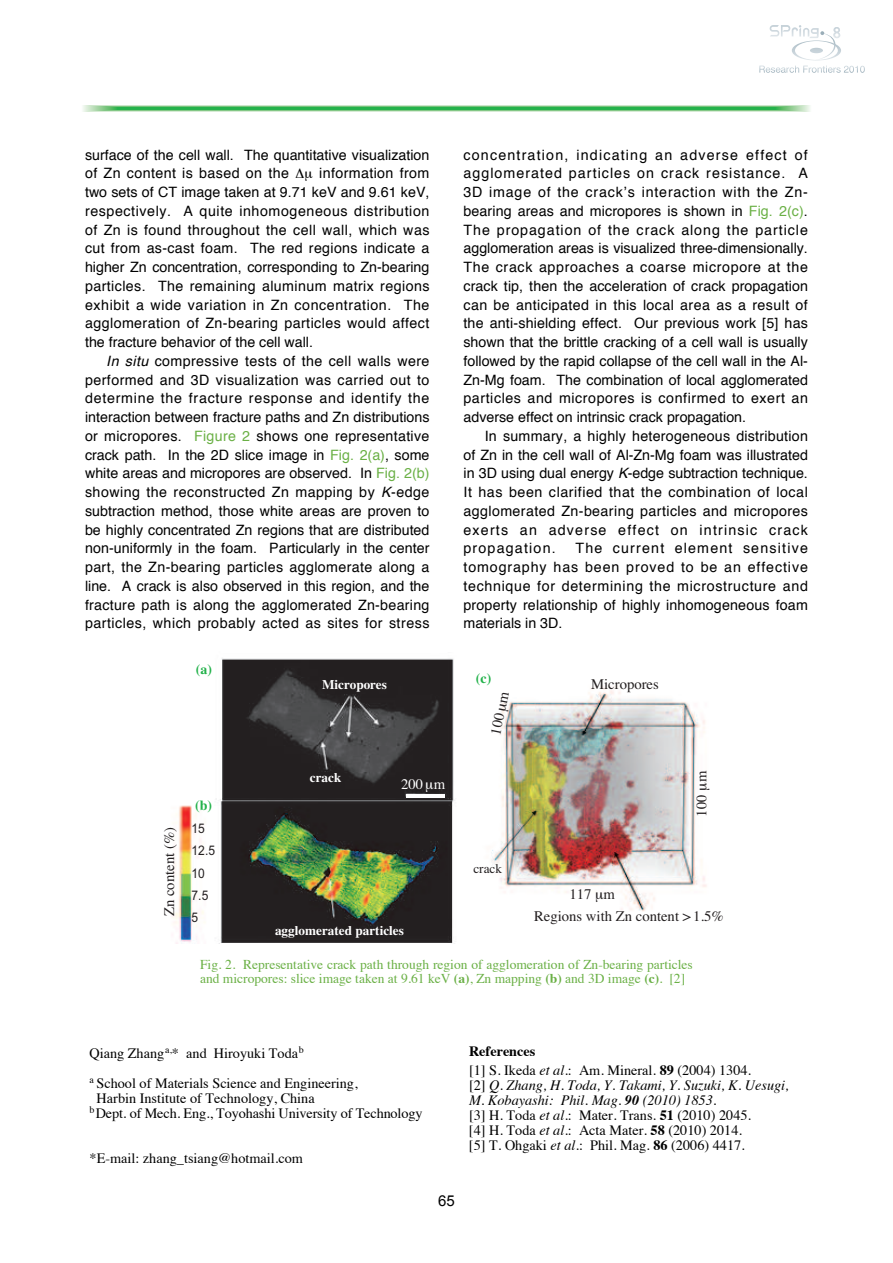
<style>
.page{position:relative;width:893px;height:1263px;background:#fff}
.page>*{position:absolute;margin:0;border:0;box-sizing:border-box;transform-origin:0 0}
.t1{font:15px "Arial";color:#000}
.t2{font:14.7px "Times";color:#231f20}
.t3{font:14.7px "Times";color:#fff}
.t4{font:14.25px/18.8px "Helvetica";letter-spacing:.01em;color:#000;text-align:justify}
.t5{font:14.25px/15px "Times";color:#000}
.t6{font:700 13.95px "Times";color:#23b24b}
.t7{font:13.5px/13.5px "Times";color:#6ab045}
.t8{font:700 13.2px "Times";color:#fff}
.t9{font:13.2px/22.4px "Arial Narrow";color:#231f20;scale:1.11 1}
.t10{font:13.2px "Times";color:#231f20}
.s1{font-style:italic}
.s2{color:#6ab045}
.s3{font-weight:700}
.s4{font-weight:700;font-style:italic}
</style>
<div class="page">
<svg style="left:83px;top:105px;width:727px;height:6px"></svg>
<div style="left:96px;top:106px;width:700px;height:5px;background:#a1d3a1"></div>
<svg style="left:99px;top:106px;width:695px;height:4px"></svg>
<hr style="left:113px;top:107px;width:667px;height:3px;background:#4fba5e">
<hr style="left:113px;top:107px;width:667px;height:2px;background:#4bb95b">
<hr style="left:114px;top:107px;width:665px;height:2px;background:#43b758">
<hr style="left:115px;top:107px;width:663px;height:2px;background:#3cb655">
<hr style="left:116px;top:108px;width:661px;height:1px;background:#33b451">
<hr style="left:117px;top:108px;width:659px;height:1px;background:#29b34d">
<hr style="left:118px;top:108px;width:657px;height:1px;background:#23b24b">
<svg style="left:759px;top:25px;width:106px;height:48px"></svg>
<img style="left:172px;top:658px;width:535px;height:286px">
<hr style="left:406px;top:794px;width:38px;height:3px;background:#fff">
<svg style="left:499px;top:702px;width:11px;height:9px"></svg>
<svg style="left:700px;top:783px;width:7px;height:7px"></svg>
<svg style="left:596px;top:892px;width:7px;height:10px"></svg>
<svg style="left:426px;top:782px;width:7px;height:10px"></svg>
<p class="t4" style="left:85px;top:146px;width:346px">surface of the cell wall. The quantitative visualization of Zn content is based on the</p>
<p class="t4" style="left:85px;top:165px;width:346px;text-indent:234px">information from two sets of CT image taken at 9.71 keV and 9.61 keV, respectively. A quite inhomogeneous distribution of Zn is found throughout the cell wall, which was cut from as-cast foam. The red regions indicate a higher Zn concentration, corresponding to Zn-bearing particles. The remaining aluminum matrix regions exhibit a wide variation in Zn concentration. The agglomeration of Zn-bearing particles would affect the fracture behavior of the cell wall.</p>
<p class="t4" style="left:85px;top:353px;width:346px;text-indent:21px"><span class="s1">In situ</span> compressive tests of the cell walls were performed and 3D visualization was carried out to determine the fracture response and identify the interaction between fracture paths and Zn distributions or micropores. <span class="s2">Figure 2</span> shows one representative crack path. In the 2D slice image in <span class="s2">Fig. 2(a)</span>, some white areas and micropores are observed. In <span class="s2">Fig. 2(b) </span>showing the reconstructed Zn mapping by <span class="s1">K</span>-edge subtraction method, those white areas are proven to be highly concentrated Zn regions that are distributed non-uniformly in the foam. Particularly in the center part, the Zn-bearing particles agglomerate along a line. A crack is also observed in this region, and the fracture path is along the agglomerated Zn-bearing particles, which probably acted as sites for stress</p>
<p class="t6" style="left:196px;top:656px;width:18px">(a)</p>
<p class="t2" style="left:156px;top:916px;width:90px;rotate:-90deg">Zn content (%)</p>
<p class="t6" style="left:195px;top:792px;width:19px">(b)</p>
<p class="t9" style="left:192px;top:817px;width:14px">15</p>
<p class="t9" style="left:192px;top:839px;width:23px">12.5<br>10</p>
<p class="t9" style="left:192px;top:884px;width:17px">7.5</p>
<p class="t9" style="left:192px;top:906px;width:8px">5</p>
<p class="t8" style="left:322px;top:671px;width:66px">Micropores</p>
<p class="t8" style="left:310px;top:765px;width:33px">crack</p>
<p class="t3" style="left:401px;top:770px;width:46px">200 m</p>
<p class="t8" style="left:275px;top:918px;width:130px">agglomerated particles</p>
<p class="t4" style="left:463px;top:146px;width:346px">concentration, indicating an adverse effect of agglomerated particles on crack resistance. A 3D image of the crack’s interaction with the Zn&shy;bearing areas and micropores is shown in <span class="s2">Fig. 2(c)</span>.<br>The propagation of the crack along the particle agglomeration areas is visualized three-dimensionally.<br>The crack approaches a coarse micropore at the crack tip, then the acceleration of crack propagation can be anticipated in this local area as a result of the anti-shielding effect. Our previous work [5] has shown that the brittle cracking of a cell wall is usually followed by the rapid collapse of the cell wall in the Al-Zn-Mg foam. The combination of local agglomerated particles and micropores is confirmed to exert an adverse effect on intrinsic crack propagation.</p>
<p class="t4" style="left:463px;top:428px;width:346px;text-indent:21px">In summary, a highly heterogeneous distribution of Zn in the cell wall of Al-Zn-Mg foam was illustrated in 3D using dual energy <span class="s1">K</span>-edge subtraction technique.<br>It has been clarified that the combination of local agglomerated Zn-bearing particles and micropores exerts an adverse effect on intrinsic crack propagation.</p>
<p class="t4" style="left:463px;top:540px;width:346px;text-indent:112px">The current element sensitive tomography has been proved to be an effective technique for determining the microstructure and property relationship of highly inhomogeneous foam materials in 3D.</p>
<p class="t6" style="left:476px;top:665px;width:17px">(c)</p>
<p class="t2" style="left:482px;top:732px;width:46px;rotate:-78deg">100 m</p>
<p class="t10" style="left:473px;top:856px;width:30px">crack</p>
<p class="t2" style="left:591px;top:670px;width:69px">Micropores</p>
<p class="t2" style="left:569px;top:880px;width:47px">117 m</p>
<p class="t2" style="left:688px;top:817px;width:47px;rotate:-90deg">100 m</p>
<p class="t2" style="left:534px;top:902px;width:191px">Regions with Zn content &gt; 1.5%</p>
<p class="t7" style="left:200px;top:959px;width:494px">Fig. 2. Representative crack path through region of agglomeration of Zn-bearing particles and micropores: slice image taken at 9.61 keV <span class="s3">(a)</span>, Zn mapping <span class="s3">(b)</span> and 3D image <span class="s3">(c)</span>. [2]</p>
<p class="t5" style="left:90px;top:1039px;width:270px;line-height:30px">Qiang Zhang<sup>a,</sup>* and Hiroyuki Toda<sup>b<br>a</sup> School of Materials Science and Engineering,</p>
<p class="t5" style="left:90px;top:1091px;width:334px;text-indent:7px">Harbin Institute of Technology, China<br><sup>b</sup>Dept. of Mech. Eng., Toyohashi University of Technology</p>
<p class="t5" style="left:90px;top:1151px;width:215px">*E-mail: zhang_tsiang@hotmail.com</p>
<p class="t5" style="left:469px;top:1042px;width:284px;line-height:19.5px"><span class="s3">References<br></span>[1] S. Ikeda <span class="s1">et al.</span>: Am. Mineral. <span class="s3">89</span> (2004) 1304.</p>
<p class="t5" style="left:469px;top:1079px;width:321px">[2] <span class="s1">Q. Zhang, H. Toda, Y. Takami, Y. Suzuki, K. Uesugi, M. Kobayashi: Phil. Mag.</span> <span class="s4">90</span> <span class="s1">(2010) 1853.<br></span>[3] H. Toda <span class="s1">et al.</span>: Mater. Trans. <span class="s3">51</span> (2010) 2045.<br>[4] H. Toda <span class="s1">et al.</span>: Acta Mater. <span class="s3">58</span> (2010) 2014.<br>[5] T. Ohgaki <span class="s1">et al.</span>: Phil. Mag. <span class="s3">86</span> (2006) 4417.</p>
<p class="t1" style="left:438px;top:1192px;width:18px">65</p>
</div>
